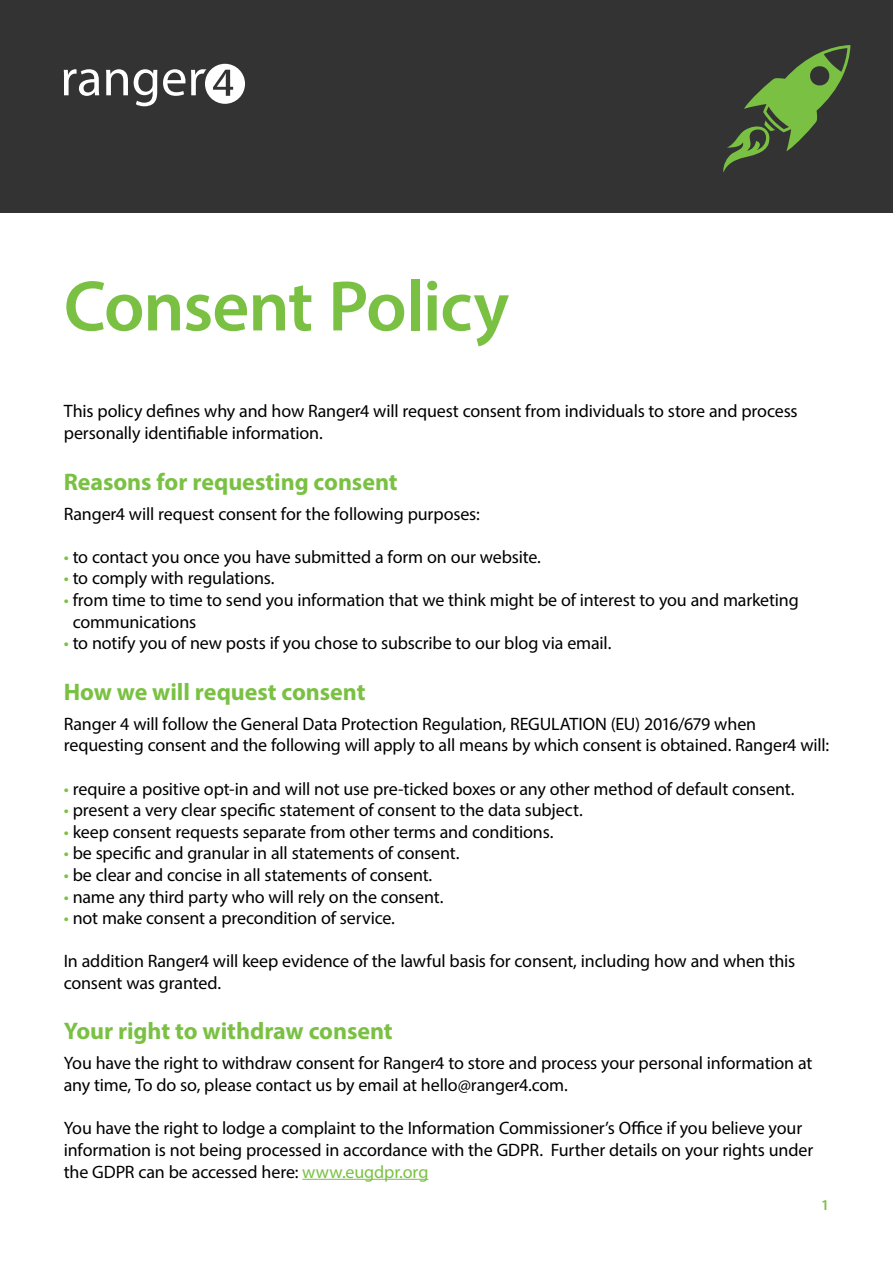
<style>
.page{position:relative;width:893px;height:1263px;background:#fff}
.page>*{position:absolute;margin:0;border:0;box-sizing:border-box;transform-origin:0 0}
.t1{font:600 72px "Myriad Pro";letter-spacing:-.015em;color:#7ac143}
.t2{font:700 24px "Myriad Pro";letter-spacing:-.005em;color:#7ac143}
.t3{font:18px/21.6px "Myriad Pro";letter-spacing:-.01em;color:#000}
.t4{font:600 15px "Myriad Pro";color:#7ac143}
.s1{color:#7ac143}
</style>
<div class="page">
<div style="left:0;top:0;width:893px;height:213px;background:#333"></div>
<svg style="left:64px;top:69px;width:35px;height:27px"></svg>
<svg style="left:106px;top:69px;width:22px;height:26px"></svg>
<svg style="left:134px;top:69px;width:23px;height:37px"></svg>
<svg style="left:163px;top:69px;width:22px;height:27px"></svg>
<svg style="left:191px;top:64px;width:54px;height:40px"></svg>
<svg style="left:723px;top:45px;width:127px;height:128px"></svg>
<hr style="left:302px;top:1179px;width:126px;height:1px;background:#7ac143">
<h1 class="t1" style="left:64px;top:260px;width:447px">Consent Policy</h1>
<p class="t3" style="left:64px;top:400px;width:735px">This policy defines why and how Ranger4 will request consent from individuals to store and process personally identifiable information.</p>
<h2 class="t2" style="left:64px;top:466px;width:335px">Reasons for requesting consent</h2>
<p class="t3" style="left:64px;top:502px;width:418px">Ranger4 will request consent for the following purposes:</p>
<p class="t3" style="left:64px;top:546px;width:479px"><span class="s1">•</span> to contact you once you have submitted a form on our website.</p>
<p class="t3" style="left:64px;top:567px;width:212px"><span class="s1">•</span> to comply with regulations.</p>
<p class="t3" style="left:73px;top:589px;width:728px;text-indent:-9px"><span class="s1">•</span> from time to time to send you information that we think might be of interest to you and marketing communications</p>
<p class="t3" style="left:64px;top:632px;width:549px"><span class="s1">•</span> to notify you of new posts if you chose to subscribe to our blog via email.</p>
<h2 class="t2" style="left:64px;top:676px;width:303px">How we will request consent</h2>
<p class="t3" style="left:64px;top:713px;width:767px">Ranger 4 will follow the General Data Protection Regulation, REGULATION (EU) 2016/679 when requesting consent and the following will apply to all means by which consent is obtained. Ranger4 will:</p>
<p class="t3" style="left:64px;top:777px;width:732px"><span class="s1">•</span> require a positive opt-in and will not use pre-ticked boxes or any other method of default consent.</p>
<p class="t3" style="left:64px;top:799px;width:520px"><span class="s1">•</span> present a very clear specific statement of consent to the data subject.</p>
<p class="t3" style="left:64px;top:821px;width:491px"><span class="s1">•</span> keep consent requests separate from other terms and conditions.</p>
<p class="t3" style="left:64px;top:842px;width:397px"><span class="s1">•</span> be specific and granular in all statements of consent.</p>
<p class="t3" style="left:64px;top:864px;width:370px"><span class="s1">•</span> be clear and concise in all statements of consent.</p>
<p class="t3" style="left:64px;top:885px;width:381px"><span class="s1">•</span> name any third party who will rely on the consent.</p>
<p class="t3" style="left:64px;top:907px;width:333px"><span class="s1">•</span> not make consent a precondition of service.</p>
<p class="t3" style="left:64px;top:950px;width:733px">In addition Ranger4 will keep evidence of the lawful basis for consent, including how and when this consent was granted.</p>
<h2 class="t2" style="left:64px;top:1016px;width:330px">Your right to withdraw consent</h2>
<p class="t3" style="left:64px;top:1052px;width:750px">You have the right to withdraw consent for Ranger4 to store and process your personal information at any time, To do so, please contact us by email at hello@ranger4.com.</p>
<p class="t3" style="left:64px;top:1117px;width:751px">You have the right to lodge a complaint to the Information Commissioner’s Office if you believe your information is not being processed in accordance with the GDPR. Further details on your rights under the GDPR can be accessed here: <span class="s1">www.eugdpr.org</span></p>
<p class="t4" style="left:821px;top:1196px;width:10px">1</p>
</div>
